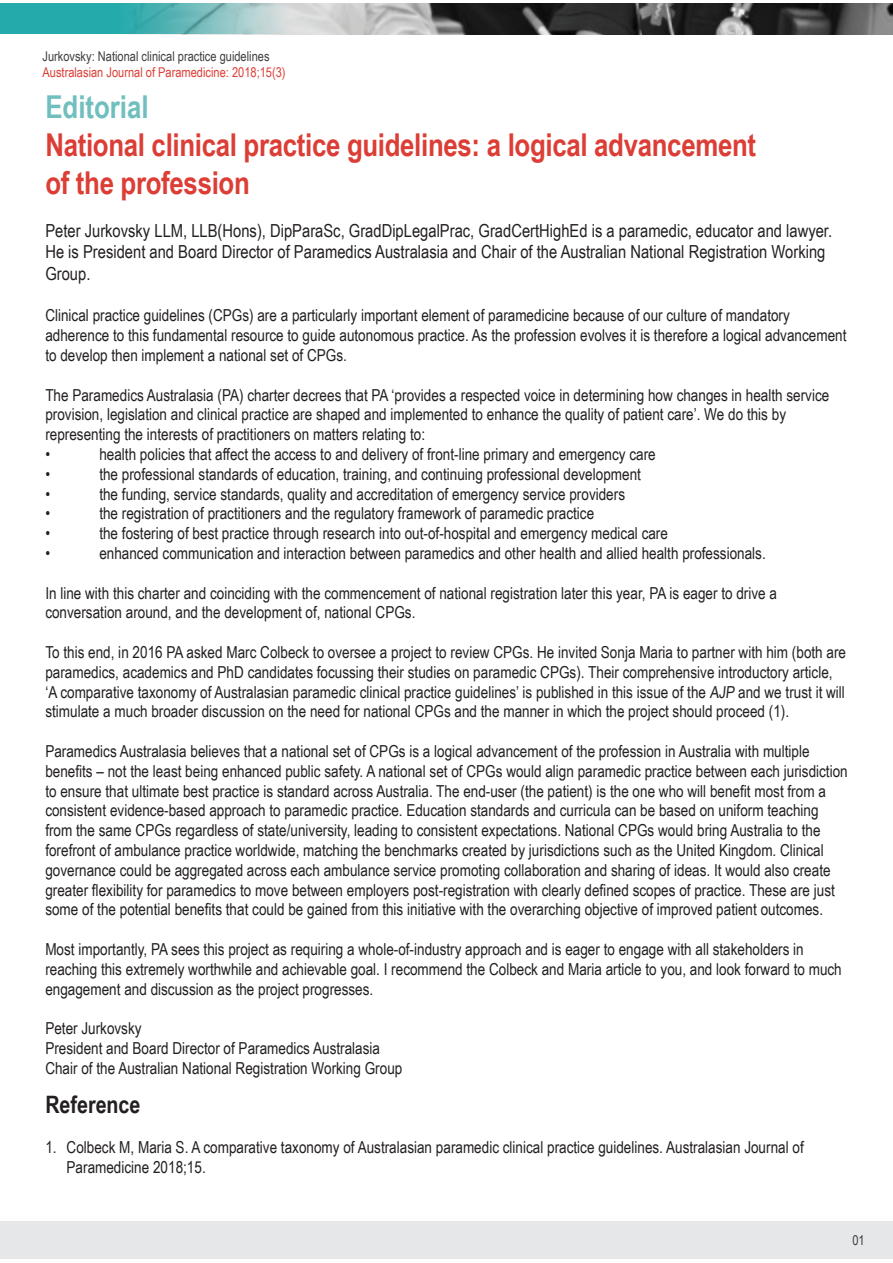
<style>
.page{position:relative;width:893px;height:1263px;background:#fff}
.page>*{position:absolute;margin:0;border:0;box-sizing:border-box;transform-origin:0 0}
.t1{font:700 31.5px/37.8px "Arial Narrow";letter-spacing:-.01em;color:#dc3e36}
.t2{font:700 31.5px "Arial Narrow";color:#70bebe}
.t3{font:700 24px "Arial Narrow";color:#231f20}
.t4{font:18px/21.6px "Arial Narrow";color:#231f20}
.t5{font:16.5px/19.8px "Arial Narrow";color:#231f20}
.t6{font:13.5px "Arial Narrow";color:#3e3e3f}
.t7{font:13.5px "Arial Narrow";color:#dc3e36}
</style>
<div class="page">
<div style="left:0;top:1221px;width:893px;height:38px;background:#e6e7e9"></div>
<div style="left:0;top:4px;width:893px;height:30px;background:#23abac"></div>
<img style="left:128px;top:4px;width:765px;height:30px">
<p class="t6" style="left:43px;top:46px;width:229px">Jurkovsky: National clinical practice guidelines</p>
<p class="t7" style="left:43px;top:62px;width:245px">Australasian Journal of Paramedicine: 2018;15(3)</p>
<p class="t2" style="left:45px;top:83px;width:105px">Editorial</p>
<p class="t1" style="left:45px;top:124px;width:712px">National clinical practice guidelines: a logical advancement of the profession</p>
<p class="t4" style="left:45px;top:219px;width:788px">Peter Jurkovsky LLM, LLB(Hons), DipParaSc, GradDipLegalPrac, GradCertHighEd is a paramedic, educator and lawyer.<br>He is President and Board Director of Paramedics Australasia and Chair of the Australian National Registration Working<br>Group.</p>
<p class="t5" style="left:45px;top:305px;width:803px">Clinical practice guidelines (CPGs) are a particularly important element of paramedicine because of our culture of mandatory adherence to this fundamental resource to guide autonomous practice. As the profession evolves it is therefore a logical advancement to develop then implement a national set of CPGs.</p>
<p class="t5" style="left:45px;top:384px;width:785px">The Paramedics Australasia (PA) charter decrees that PA ‘provides a respected voice in determining how changes in health service provision, legislation and clinical practice are shaped and implemented to enhance the quality of patient care’. We do this by representing the interests of practitioners on matters relating to:</p>
<p class="t5" style="left:45px;top:444px;width:6px">•</p>
<p class="t5" style="left:99px;top:444px;width:558px">health policies that affect the access to and delivery of front-line primary and emergency care</p>
<p class="t5" style="left:45px;top:463px;width:6px">•</p>
<p class="t5" style="left:99px;top:463px;width:543px">the professional standards of education, training, and continuing professional development</p>
<p class="t5" style="left:45px;top:483px;width:6px">•</p>
<p class="t5" style="left:99px;top:483px;width:527px">the funding, service standards, quality and accreditation of emergency service providers</p>
<p class="t5" style="left:45px;top:503px;width:6px">•</p>
<p class="t5" style="left:99px;top:503px;width:496px">the registration of practitioners and the regulatory framework of paramedic practice</p>
<p class="t5" style="left:45px;top:523px;width:6px">•</p>
<p class="t5" style="left:99px;top:523px;width:570px">the fostering of best practice through research into out-of-hospital and emergency medical care</p>
<p class="t5" style="left:45px;top:543px;width:6px">•</p>
<p class="t5" style="left:99px;top:543px;width:668px">enhanced communication and interaction between paramedics and other health and allied health professionals.</p>
<p class="t5" style="left:45px;top:582px;width:733px">In line with this charter and coinciding with the commencement of national registration later this year, PA is eager to drive a conversation around, and the development of, national CPGs.</p>
<p class="t5" style="left:45px;top:642px;width:802px">To this end, in 2016 PA asked Marc Colbeck to oversee a project to review CPGs. He invited Sonja Maria to partner with him (both are paramedics, academics and PhD candidates focussing their studies on paramedic CPGs). Their comprehensive introductory article, ‘A comparative taxonomy of Australasian paramedic clinical practice guidelines’ is published in this issue of the AJP and we trust it will stimulate a much broader discussion on the need for national CPGs and the manner in which the project should proceed (1).</p>
<p class="t5" style="left:45px;top:741px;width:804px">Paramedics Australasia believes that a national set of CPGs is a logical advancement of the profession in Australia with multiple benefits – not the least being enhanced public safety. A national set of CPGs would align paramedic practice between each jurisdiction to ensure that ultimate best practice is standard across Australia. The end-user (the patient) is the one who will benefit most from a consistent evidence-based approach to paramedic practice. Education standards and curricula can be based on uniform teaching from the same CPGs regardless of state/university, leading to consistent expectations. National CPGs would bring Australia to the forefront of ambulance practice worldwide, matching the benchmarks created by jurisdictions such as the United Kingdom. Clinical governance could be aggregated across each ambulance service promoting collaboration and sharing of ideas. It would also create greater flexibility for paramedics to move between employers post-registration with clearly defined scopes of practice. These are just some of the potential benefits that could be gained from this initiative with the overarching objective of improved patient outcomes.</p>
<p class="t5" style="left:45px;top:939px;width:798px">Most importantly, PA sees this project as requiring a whole-of-industry approach and is eager to engage with all stakeholders in reaching this extremely worthwhile and achievable goal. I recommend the Colbeck and Maria article to you, and look forward to much engagement and discussion as the project progresses.</p>
<p class="t5" style="left:45px;top:1018px;width:98px">Peter Jurkovsky</p>
<p class="t5" style="left:45px;top:1038px;width:336px">President and Board Director of Paramedics Australasia</p>
<p class="t5" style="left:45px;top:1057px;width:359px">Chair of the Australian National Registration Working Group</p>
<p class="t3" style="left:45px;top:1087px;width:97px">Reference</p>
<p class="t5" style="left:67px;top:1137px;width:739px;text-indent:-21px">1. Colbeck M, Maria S. A comparative taxonomy of Australasian paramedic clinical practice guidelines. Australasian Journal of<br>Paramedicine 2018;15.</p>
<p class="t6" style="left:852px;top:1230px;width:14px">01</p>
</div>
